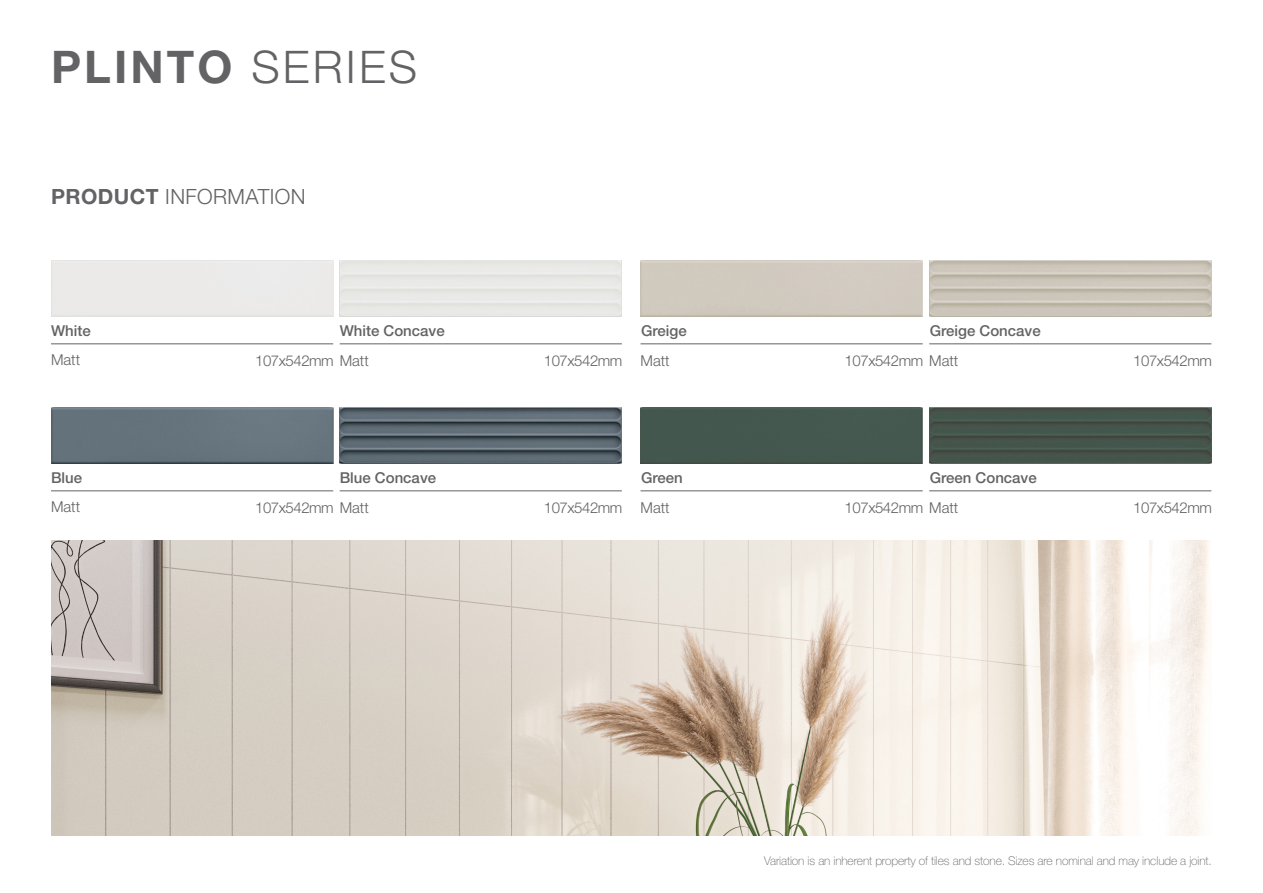
<style>
.page{position:relative;width:1263px;height:893px;background:#fff}
.page>*{position:absolute;margin:0;border:0;box-sizing:border-box;transform-origin:0 0}
.t1{font:700 45px "Helvetica Neue LT Std";letter-spacing:.07em;color:#636366}
.t2{font:300 21px "Helvetica Neue LT Std";letter-spacing:.02em;color:#636366}
.t3{font:300 15px "Helvetica Neue LT Std";letter-spacing:-.03em;color:#636366}
.t4{font:500 15px "Helvetica Neue LT Std";color:#636366}
.t5{font:100 12px "Helvetica Neue LT Std";letter-spacing:-.01em;color:#636366}
.s1{font-weight:300}
.s2{font-weight:700}
</style>
<div class="page">
<hr style="left:51px;top:343px;width:282px;height:1px;background:#636366">
<hr style="left:51px;top:490px;width:282px;height:1px;background:#636366">
<hr style="left:640px;top:343px;width:283px;height:1px;background:#636366">
<hr style="left:640px;top:490px;width:283px;height:1px;background:#636366">
<hr style="left:340px;top:343px;width:282px;height:1px;background:#636366">
<hr style="left:340px;top:490px;width:282px;height:1px;background:#636366">
<hr style="left:929px;top:343px;width:282px;height:1px;background:#636366">
<hr style="left:929px;top:490px;width:282px;height:1px;background:#636366">
<img style="left:51px;top:407px;width:282px;height:57px">
<div style="left:640px;top:407px;width:283px;height:57px;background:#44574e"></div>
<img style="left:340px;top:407px;width:282px;height:57px">
<img style="left:929px;top:407px;width:282px;height:57px">
<img style="left:51px;top:540px;width:1161px;height:296px">
<h1 class="t1" style="left:51px;top:39px;width:368px">PLINTO <span class="s1">SERIES</span></h1>
<p class="t2" style="left:51px;top:184px;width:256px"><span class="s2">PRODUCT</span> INFORMATION</p>
<p class="t4" style="left:51px;top:322px;width:41px">White</p>
<p class="t4" style="left:340px;top:322px;width:107px">White Concave</p>
<p class="t4" style="left:641px;top:322px;width:47px">Greige</p>
<p class="t4" style="left:930px;top:322px;width:112px">Greige Concave</p>
<p class="t3" style="left:51px;top:351px;width:31px">Matt</p>
<p class="t3" style="left:255px;top:351px;width:115px">107x542mm Matt</p>
<p class="t3" style="left:544px;top:351px;width:80px">107x542mm</p>
<p class="t3" style="left:640px;top:351px;width:31px">Matt</p>
<p class="t3" style="left:845px;top:351px;width:115px">107x542mm Matt</p>
<p class="t3" style="left:1133px;top:351px;width:80px">107x542mm</p>
<p class="t4" style="left:51px;top:469px;width:33px">Blue</p>
<p class="t4" style="left:340px;top:469px;width:98px">Blue Concave</p>
<p class="t4" style="left:641px;top:469px;width:43px">Green</p>
<p class="t4" style="left:930px;top:469px;width:108px">Green Concave</p>
<p class="t3" style="left:51px;top:498px;width:31px">Matt</p>
<p class="t3" style="left:255px;top:498px;width:115px">107x542mm Matt</p>
<p class="t3" style="left:544px;top:498px;width:80px">107x542mm</p>
<p class="t3" style="left:640px;top:498px;width:31px">Matt</p>
<p class="t3" style="left:845px;top:498px;width:115px">107x542mm Matt</p>
<p class="t3" style="left:1133px;top:498px;width:80px">107x542mm</p>
<p class="t5" style="left:764px;top:854px;width:449px">Variation is an inherent property of tiles and stone. Sizes are nominal and may include a joint.</p>
</div>
